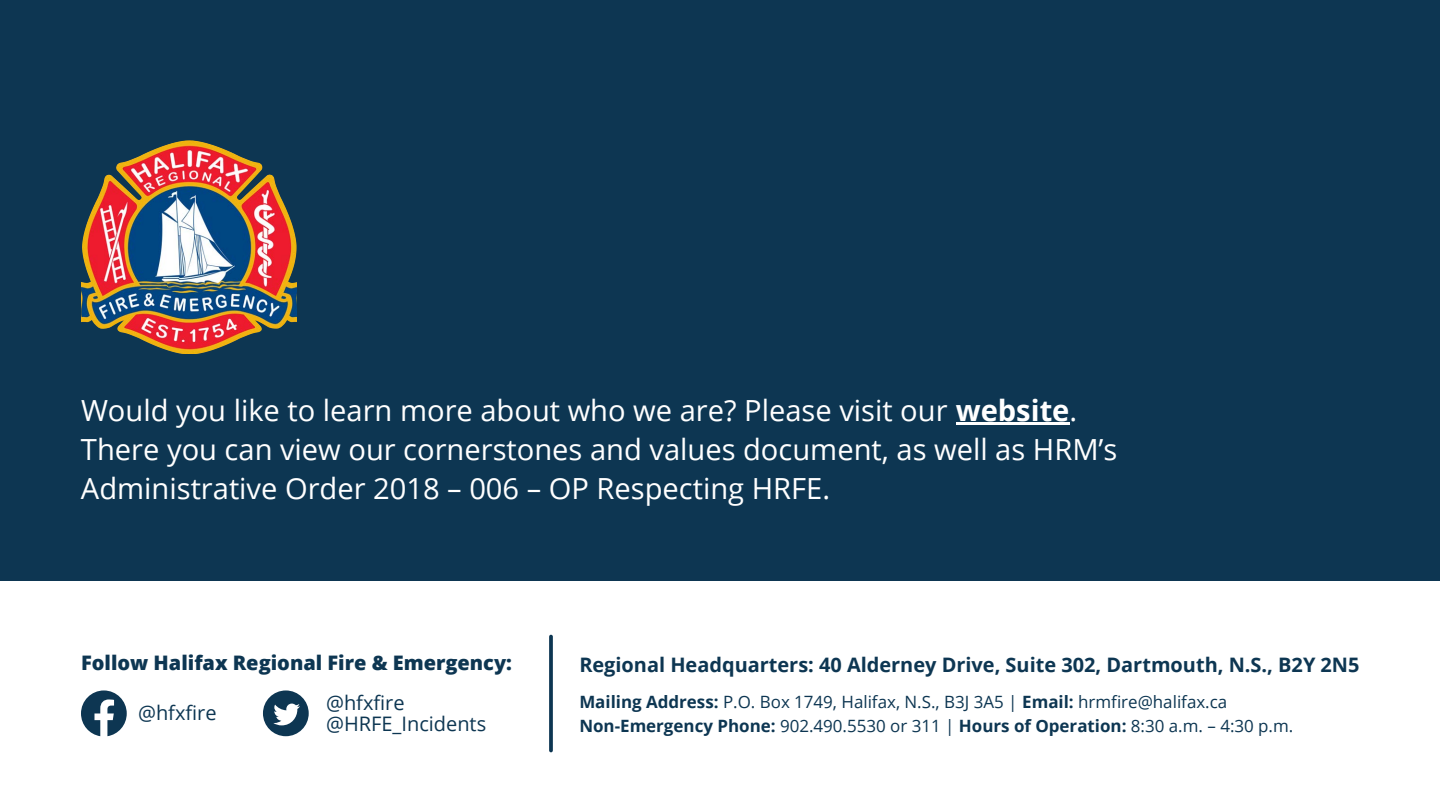
<style>
.page{position:relative;width:1440px;height:810px;background:#fff}
.page>*{position:absolute;margin:0;border:0;box-sizing:border-box;transform-origin:0 0}
.t1{font:29.1px/39px "Open Sans";color:#fff}
.t2{font:700 20px "Open Sans";color:#0d3652}
.t3{font:800 20px "Open Sans";color:#0d3652}
.t4{font:20px/21.8px "Open Sans";color:#0d3652}
.t5{font:17px/24.8px "Open Sans";color:#0d3652}
.s1{font-weight:700}
</style>
<div class="page">
<div style="left:0;top:0;width:1440px;height:580px;background:#0d3652"></div>
<img style="left:81px;top:140px;width:216px;height:213px">
<svg style="left:81px;top:690px;width:46px;height:46px"></svg>
<svg style="left:263px;top:690px;width:46px;height:46px"></svg>
<hr style="left:956px;top:422px;width:114px;height:2px;background:#fff">
<svg style="left:549px;top:637px;width:4px;height:114px"></svg>
<p class="t1" style="left:81px;top:390px;width:1038px">Would you like to learn more about who we are? Please visit our <span class="s1">website</span>.<br>There you can view our cornerstones and values document, as well as HRM’s<br>Administrative Order 2018 – 006 – OP Respecting HRFE.</p>
<p class="t3" style="left:81px;top:648px;width:432px">Follow Halifax Regional Fire &amp; Emergency:</p>
<p class="t4" style="left:138px;top:702px;width:80px">@hfxfire</p>
<p class="t4" style="left:326px;top:691px;width:162px">@hfxfire @HRFE_Incidents</p>
<p class="t2" style="left:579px;top:650px;width:782px">Regional Headquarters: 40 Alderney Drive, Suite 302, Dartmouth, N.S., B2Y 2N5</p>
<p class="t5" style="left:579px;top:689px;width:716px"><span class="s1">Mailing Address:</span> P.O. Box 1749, Halifax, N.S., B3J 3A5 | <span class="s1">Email:</span> hrmfire@halifax.ca<br><span class="s1">Non-Emergency Phone:</span> 902.490.5530 or 311 | <span class="s1">Hours of Operation:</span> 8:30 a.m. – 4:30 p.m.</p>
</div>
